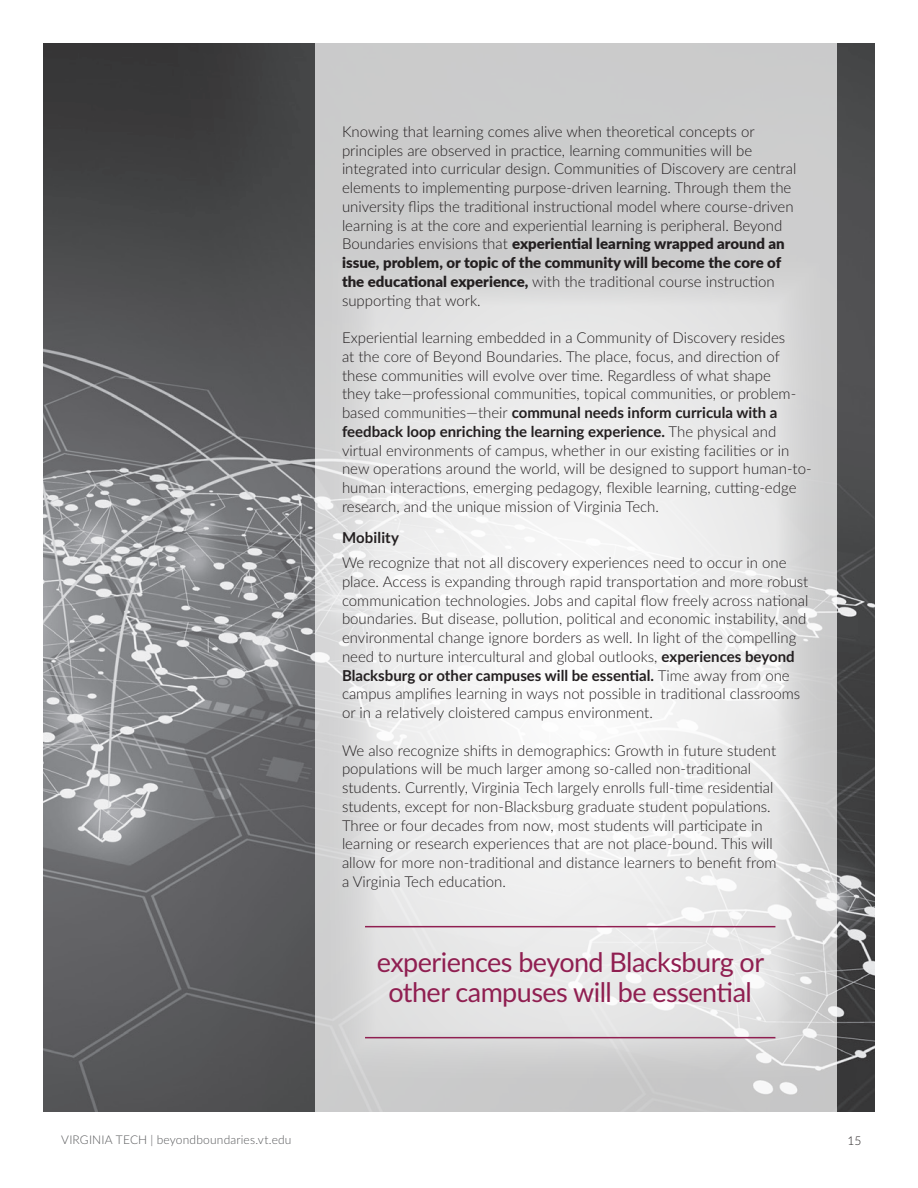
<style>
.page{position:relative;width:918px;height:1188px;background:#fff}
.page>*{position:absolute;margin:0;border:0;box-sizing:border-box;transform-origin:0 0}
.t1{font:27px/30px "Lato";letter-spacing:-.02em;color:#901f51;text-align:center}
.t2{font:300 15px/18.8px "Lato";color:#231f20}
.t3{font:700 15px "Lato";letter-spacing:.01em;color:#231f20}
.t4{font:300 12px "Lato";letter-spacing:.015em;color:#57585a}
.t5{font:300 12px "Lato";color:#231f20}
.s1{font-weight:900}
.s2{font-weight:700}
</style>
<div class="page">
<img style="left:43px;top:43px;width:832px;height:1069px">
<div style="left:315px;top:43px;width:522px;height:1069px;background:#cbcccc"></div>
<svg style="left:315px;top:245px;width:522px;height:846px;fill:#e8e8e9"></svg>
<hr style="left:365px;top:926px;width:410px;height:1px;background:#901f51">
<hr style="left:365px;top:1037px;width:410px;height:1px;background:#901f51">
<p class="t2" style="left:342px;top:122px;width:456px">Knowing that learning comes alive when theoretical concepts or principles are observed in practice, learning communities will be integrated into curricular design. Communities of Discovery are central elements to implementing purpose-driven learning. Through them the university flips the traditional instructional model where course-driven learning is at the core and experiential learning is peripheral. Beyond Boundaries envisions that <span class="s1">experiential learning wrapped around an issue, problem, or topic of the community will become the core of the educational experience,</span> with the traditional course instruction supporting that work.</p>
<p class="t2" style="left:342px;top:328px;width:471px">Experiential learning embedded in a Community of Discovery resides<br>at the core of Beyond Boundaries. The place, focus, and direction of these communities will evolve over time. Regardless of what shape<br>they take—professional communities, topical communities, or problem&shy;based communities—their <span class="s2">communal needs inform curricula with a feedback loop enriching the learning experience.</span> The physical and virtual environments of campus, whether in our existing facilities or in new operations around the world, will be designed to support human-to&shy;human interactions, emerging pedagogy, flexible learning, cutting-edge research, and the unique mission of Virginia Tech.</p>
<p class="t3" style="left:342px;top:527px;width:58px">Mobility</p>
<p class="t2" style="left:342px;top:553px;width:468px">We recognize that not all discovery experiences need to occur in one place. Access is expanding through rapid transportation and more robust communication technologies. Jobs and capital flow freely across national boundaries. But disease, pollution, political and economic instability, and environmental change ignore borders as well. In light of the compelling need to nurture intercultural and global outlooks, <span class="s2">experiences beyond Blacksburg or other campuses will be essential.</span> Time away from one campus amplifies learning in ways not possible in traditional classrooms or in a relatively cloistered campus environment.</p>
<p class="t2" style="left:342px;top:740px;width:436px">We also recognize shifts in demographics: Growth in future student populations will be much larger among so-called non-traditional students. Currently, Virginia Tech largely enrolls full-time residential students, except for non-Blacksburg graduate student populations.<br>Three or four decades from now, most students will participate in learning or research experiences that are not place-bound. This will allow for more non-traditional and distance learners to benefit from a Virginia Tech education.</p>
<h1 class="t1" style="left:377px;top:946px;width:389px">experiences beyond Blacksburg or other campuses will be essential</h1>
<p class="t4" style="left:61px;top:1132px;width:232px">VIRGINIA TECH | beyondboundaries.vt.edu</p>
<p class="t5" style="left:847px;top:1132px;width:15px">15</p>
</div>
